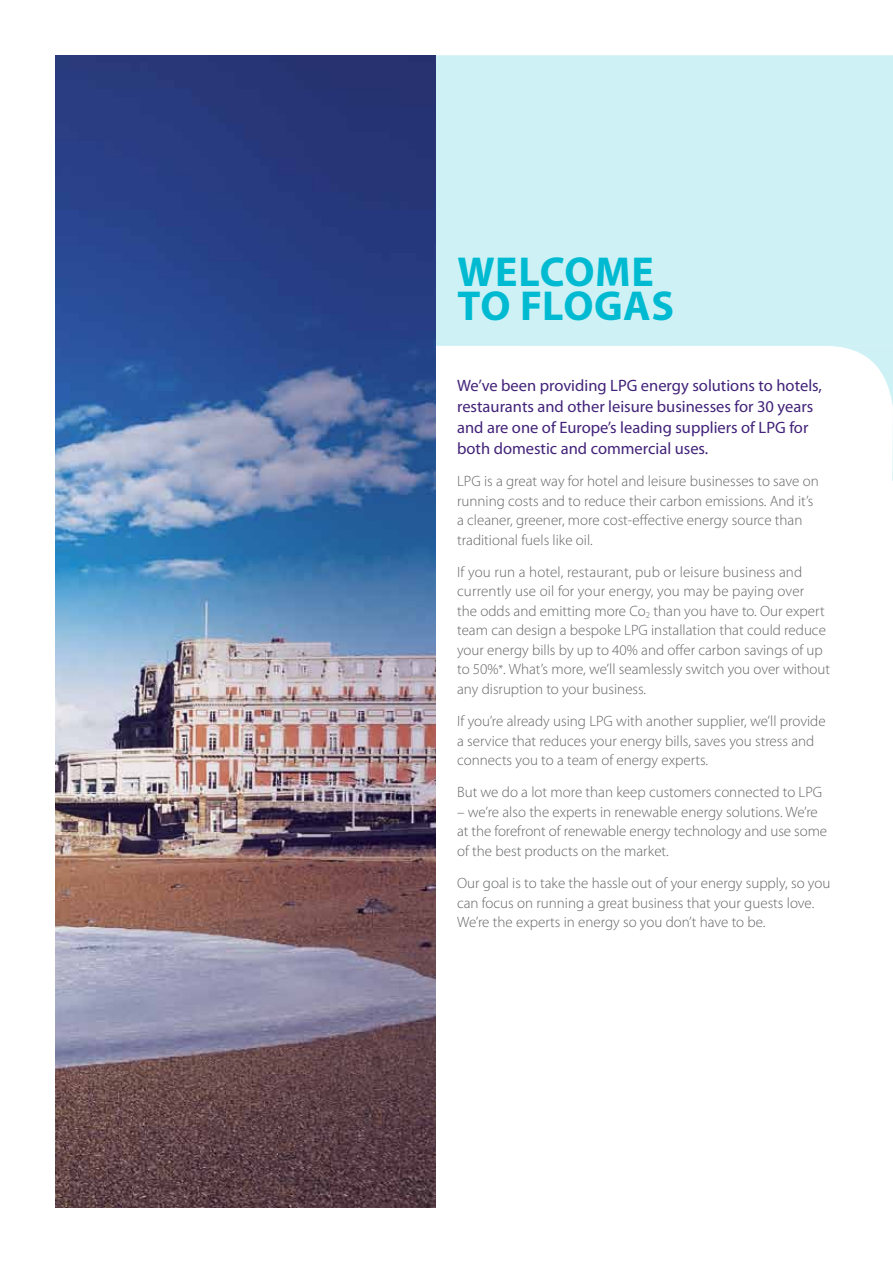
<style>
.page{position:relative;width:893px;height:1263px;background:#fff}
.page>*{position:absolute;margin:0;border:0;box-sizing:border-box;transform-origin:0 0}
.t1{font:700 42px/34.5px "Myriad Pro";letter-spacing:.01em;color:#00bad1}
.t2{font:16.5px/21px "Myriad Pro";color:#422379}
.t3{font:300 15px/19.5px "Myriad Pro";color:#636466}
.s1{font-size:12px}
</style>
<div class="page">
<svg style="left:833px;top:346px;width:60px;height:135px"></svg>
<div style="left:436px;top:55px;width:457px;height:291px;background:#cdf1f5"></div>
<img style="left:55px;top:55px;width:381px;height:1153px">
<h1 class="t1" style="left:458px;top:253px;width:218px">WELCOME<br>TO FLOGAS</h1>
<p class="t2" style="left:457px;top:375px;width:366px">We’ve been providing LPG energy solutions to hotels, restaurants and other leisure businesses for 30 years and are one of Europe’s leading suppliers of LPG for both domestic and commercial uses.</p>
<p class="t3" style="left:457px;top:471px;width:363px">LPG is a great way for hotel and leisure businesses to save on running costs and to reduce their carbon emissions. And it’s a cleaner, greener, more cost-effective energy source than traditional fuels like oil.</p>
<p class="t3" style="left:457px;top:562px;width:375px">If you run a hotel, restaurant, pub or leisure business and currently use oil for your energy, you may be paying over<br>the odds and emitting more Co<sub>2</sub> than you have to. Our expert team can design a bespoke LPG installation that could reduce your energy bills by up to 40% and offer carbon savings of up to 50%<span class="s1">*</span>. What’s more, we’ll seamlessly switch you over without any disruption to your business.</p>
<p class="t3" style="left:457px;top:711px;width:370px">If you’re already using LPG with another supplier, we’ll provide a service that reduces your energy bills, saves you stress and connects you to a team of energy experts.</p>
<p class="t3" style="left:457px;top:782px;width:367px">But we do a lot more than keep customers connected to LPG</p>
<p class="t3" style="left:457px;top:802px;width:372px">– we’re also the experts in renewable energy solutions. We’re at the forefront of renewable energy technology and use some of the best products on the market.</p>
<p class="t3" style="left:457px;top:873px;width:375px">Our goal is to take the hassle out of your energy supply, so you can focus on running a great business that your guests love.<br>We’re the experts in energy so you don’t have to be.</p>
</div>
